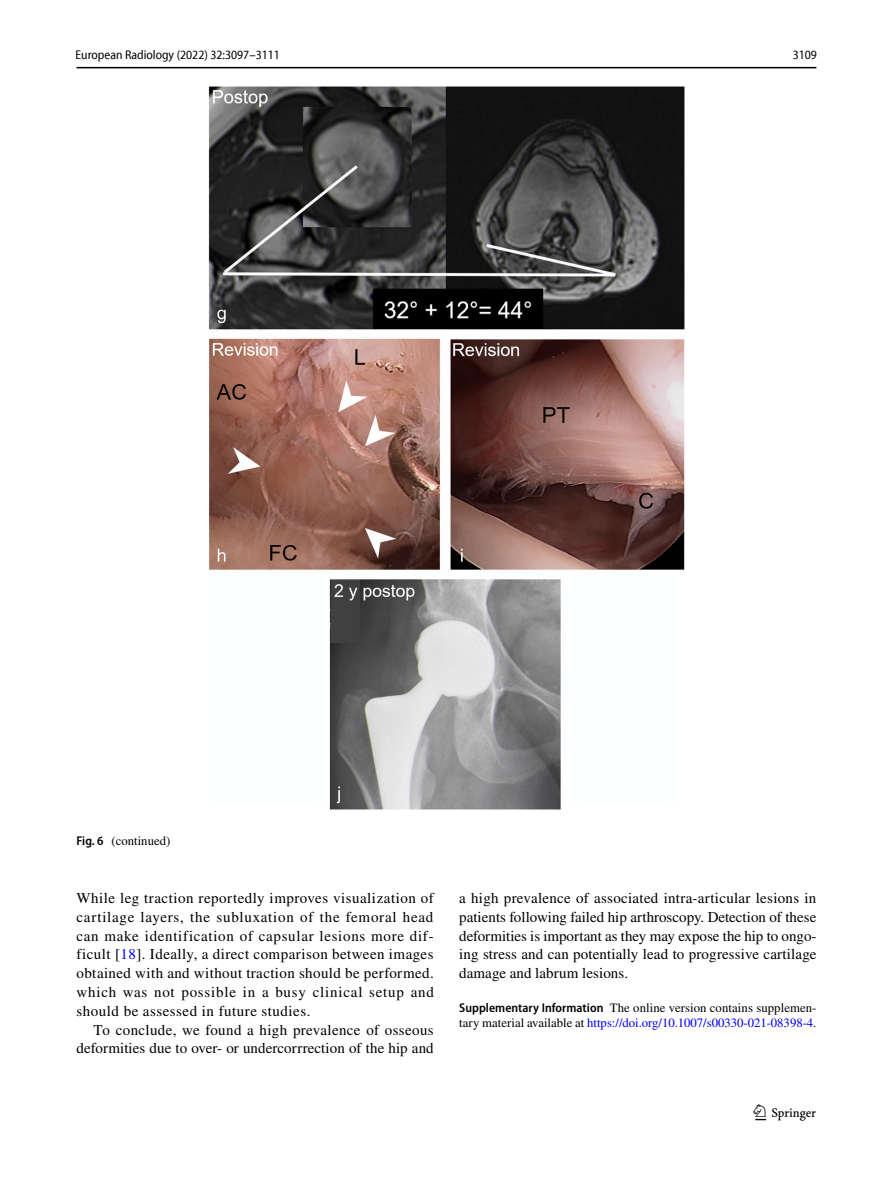
<style>
.page{position:relative;width:893px;height:1187px;background:#fff}
.page>*{position:absolute;margin:0;border:0;box-sizing:border-box;transform-origin:0 0}
.t1{font:22.5px "Springnew Regular 3";color:#000}
.t2{font:15px/18.8px "STIX";letter-spacing:.01em;color:#000;text-align:justify}
.t3{font:12.75px/15px "STIX";color:#000}
.t4{font:semi-condensed 12.75px "Myriad Pro Unic";color:#000}
.s1{font-family:"Myriad Pro";font-weight:600;font-stretch:semi-condensed}
.s2{color:#00f}
</style>
<div class="page">
<hr style="left:77px;top:67px;width:739px;height:1px;background:#000">
<img style="left:209px;top:87px;width:475px;height:723px">
<p class="t4" style="left:76px;top:50px;width:206px">European Radiology (2022) 32:3097–3111</p>
<p class="t4" style="left:793px;top:50px;width:26px">3109</p>
<p class="t3" style="left:77px;top:834px;width:95px"><span class="s1">Fig. 6</span> (continued)</p>
<p class="t2" style="left:77px;top:889px;width:359px">While leg traction reportedly improves visualization of cartilage layers, the subluxation of the femoral head can make identification of capsular lesions more dif&shy;ficult [<span class="s2">18</span>]. Ideally, a direct comparison between images obtained with and without traction should be performed. which was not possible in a busy clinical setup and should be assessed in future studies.</p>
<p class="t2" style="left:77px;top:1021px;width:359px;text-align:right">To conclude, we found a high prevalence of osseous deformities due to over- or undercorrrection of the hip and</p>
<p class="t2" style="left:459px;top:889px;width:359px">a high prevalence of associated intra-articular lesions in patients following failed hip arthroscopy. Detection of these deformities is important as they may expose the hip to ongo&shy;ing stress and can potentially lead to progressive cartilage damage and labrum lesions.</p>
<p class="t3" style="left:459px;top:1000px;width:359px"><span class="s1">Supplementary Information</span> The online version contains supplemen&shy;tary material available at <span class="s2">https://doi.org/10.1007/s00330-021-08398-4</span>.</p>
<h1 class="t1" style="left:755px;top:1104px;width:62px">1 3</h1>
</div>
